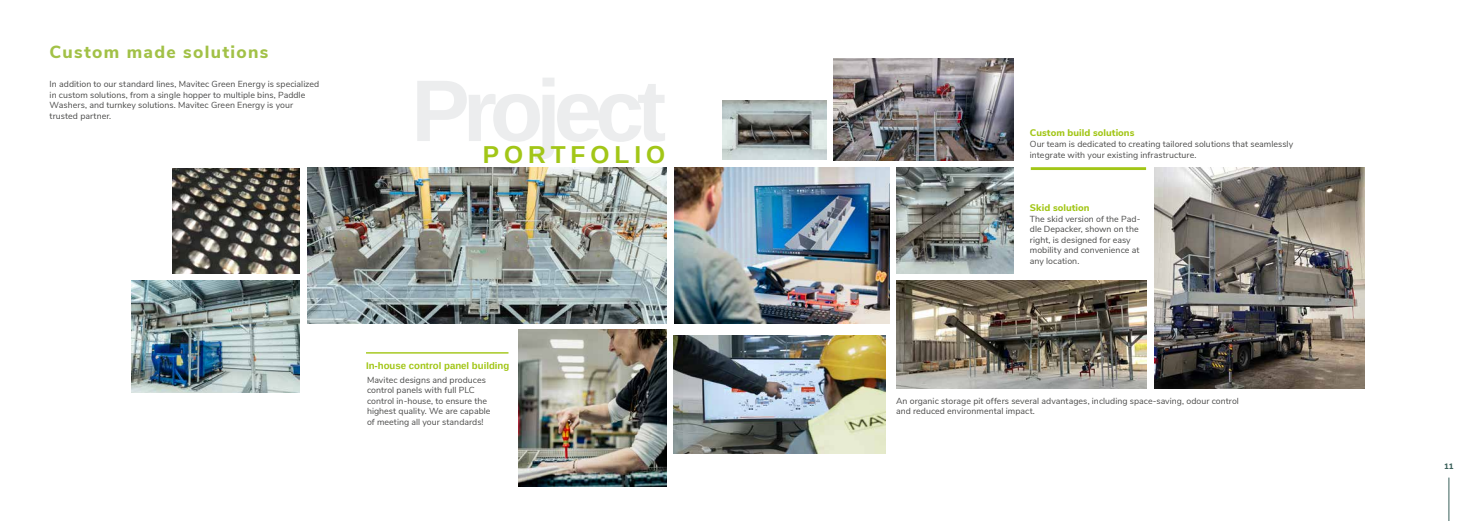
<style>
.page{position:relative;width:1474px;height:521px;background:#fff}
.page>*{position:absolute;margin:0;border:0;box-sizing:border-box;transform-origin:0 0}
.t1{font:700 24.5px "Arimo";letter-spacing:.2em;color:#a2c617}
.t2{font:800 17.5px "Nunito Sans";letter-spacing:.075em;color:#a2c147}
.t3{font:800 9.62px "Nunito Sans";letter-spacing:.005em;color:#a2c617}
.t4{font:700 9.62px "Arimo";color:#a2c617}
.t5{font:8.75px/10.5px "Nunito Sans";letter-spacing:.005em;color:#4a4a49}
.t6{font:800 7.88px "Nunito Sans";color:#3a605a}
</style>
<div class="page">
<img style="left:307px;top:167px;width:359px;height:156px">
<img style="left:518px;top:330px;width:148px;height:156px">
<hr style="left:366px;top:352px;width:142px;height:2px;background:#a2c617">
<img style="left:132px;top:280px;width:168px;height:112px">
<img style="left:172px;top:169px;width:128px;height:104px">
<img style="left:674px;top:167px;width:215px;height:156px">
<img style="left:1154px;top:167px;width:210px;height:222px">
<img style="left:896px;top:167px;width:117px;height:106px">
<img style="left:722px;top:101px;width:104px;height:58px">
<img style="left:833px;top:58px;width:180px;height:102px">
<img style="left:896px;top:280px;width:250px;height:108px">
<hr style="left:1030px;top:167px;width:116px;height:3px;background:#a2c617">
<img style="left:673px;top:335px;width:212px;height:118px">
<hr style="left:1448px;top:477px;width:1px;height:44px;background:#3a605a">
<h2 class="t2" style="left:50px;top:39px;width:220px">Custom made solutions</h2>
<p class="t5" style="left:50px;top:78px;width:271px">In addition to our standard lines, Mavitec Green Energy is specialized in custom solutions, from a single hopper to multiple bins, Paddle Washers, and turnkey solutions. Mavitec Green Energy is your trusted partner.</p>
<h1 class="t1" style="left:483px;top:138px;width:184px">PORTFOLIO</h1>
<p class="t4" style="left:366px;top:359px;width:145px">In-house control panel building</p>
<p class="t5" style="left:367px;top:374px;width:125px">Mavitec designs and produces control panels with full PLC control in-house, to ensure the highest quality. We are capable of meeting all your standards!</p>
<p class="t3" style="left:1029px;top:126px;width:106px">Custom build solutions</p>
<p class="t5" style="left:1029px;top:138px;width:265px">Our team is dedicated to creating tailored solutions that seamlessly integrate with your existing infrastructure.</p>
<p class="t3" style="left:1029px;top:200px;width:61px">Skid solution</p>
<p class="t5" style="left:1029px;top:213px;width:112px">The skid version of the Pad&shy;dle Depacker, shown on the right, is designed for easy mobility and convenience at any location.</p>
<p class="t5" style="left:896px;top:395px;width:344px">An organic storage pit offers several advantages, including space-saving, odour control and reduced environmental impact.</p>
<p class="t6" style="left:1444px;top:461px;width:11px">11</p>
</div>
